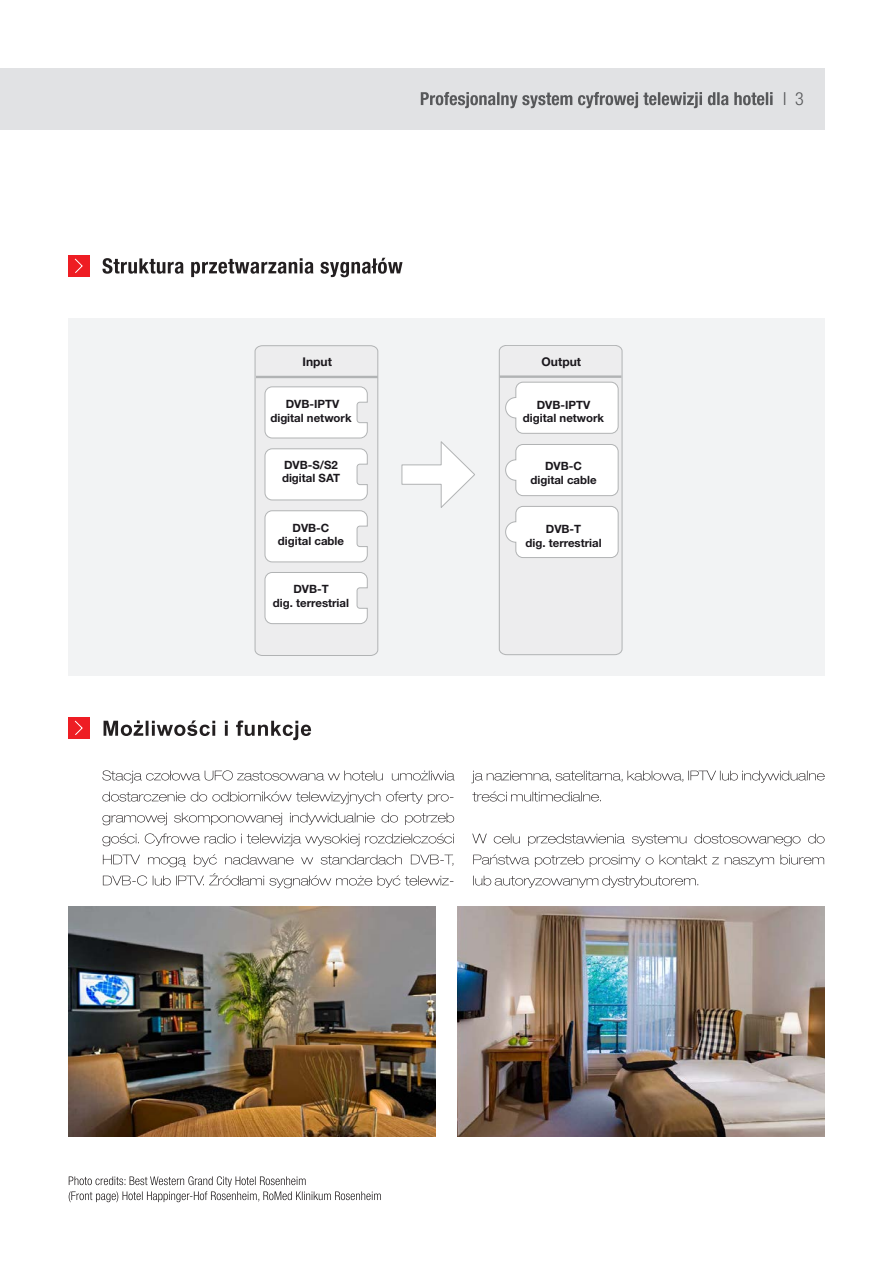
<style>
.page{position:relative;width:893px;height:1263px;background:#fff}
.page>*{position:absolute;margin:0;border:0;box-sizing:border-box;transform-origin:0 0}
.t1{font:300 condensed 18px "Helvetica Neue LT Std";color:#57585a}
.t2{font:700 12px "Helvetica Neue LT Std";color:#1a171c}
.t3{font:700 11.4px/13.6px "Helvetica Neue LT Std";color:#1a171c;text-align:center}
</style>
<div class="page">
<div style="left:0;top:68px;width:825px;height:61px;background:#e1e2e4"></div>
<svg style="left:421px;top:92px;width:352px;height:16px"></svg>
<div style="left:68px;top:318px;width:757px;height:357px;background:#f2f3f4"></div>
<svg style="left:499px;top:345px;width:124px;height:310px"></svg>
<hr style="left:500px;top:375px;width:121px;height:3px;background:#b1b3b4">
<svg style="left:255px;top:345px;width:123px;height:311px"></svg>
<svg style="left:401px;top:441px;width:74px;height:67px"></svg>
<div style="left:68px;top:717px;width:21px;height:21px;background:#ee1d23"></div>
<svg style="left:74px;top:720px;width:9px;height:15px"></svg>
<div style="left:68px;top:255px;width:21px;height:21px;background:#ee1d23"></div>
<svg style="left:74px;top:258px;width:9px;height:15px"></svg>
<svg style="left:473px;top:876px;width:225px;height:12px"></svg>
<svg style="left:473px;top:854px;width:351px;height:13px"></svg>
<svg style="left:472px;top:834px;width:353px;height:12px"></svg>
<svg style="left:472px;top:791px;width:129px;height:10px"></svg>
<svg style="left:471px;top:771px;width:354px;height:12px"></svg>
<svg style="left:103px;top:873px;width:350px;height:15px"></svg>
<svg style="left:103px;top:854px;width:350px;height:13px"></svg>
<svg style="left:102px;top:833px;width:352px;height:13px"></svg>
<svg style="left:102px;top:813px;width:352px;height:12px"></svg>
<svg style="left:102px;top:791px;width:351px;height:13px"></svg>
<svg style="left:102px;top:770px;width:353px;height:13px"></svg>
<img style="left:68px;top:906px;width:368px;height:230px">
<svg style="left:69px;top:1176px;width:312px;height:26px"></svg>
<svg style="left:104px;top:720px;width:207px;height:20px"></svg>
<svg style="left:103px;top:258px;width:300px;height:19px"></svg>
<img style="left:457px;top:906px;width:368px;height:230px">
<p class="t2" style="left:303px;top:355px;width:31px">Input</p>
<p class="t3" style="left:270px;top:397px;width:83px">DVB-IPTV digital network</p>
<p class="t3" style="left:282px;top:458px;width:59px;text-align:left">DVB-S/S2 digital SAT</p>
<p class="t3" style="left:278px;top:520px;width:68px">DVB-C digital cable</p>
<p class="t3" style="left:273px;top:582px;width:78px">DVB-T<br>dig. terrestrial</p>
<p class="t2" style="left:542px;top:354px;width:41px">Output</p>
<p class="t3" style="left:523px;top:398px;width:83px">DVB-IPTV digital network</p>
<p class="t3" style="left:530px;top:459px;width:68px">DVB-C digital cable</p>
<p class="t3" style="left:525px;top:522px;width:78px">DVB-T<br>dig. terrestrial</p>
<h1 class="t1" style="left:783px;top:88px;width:22px">I 3</h1>
</div>
